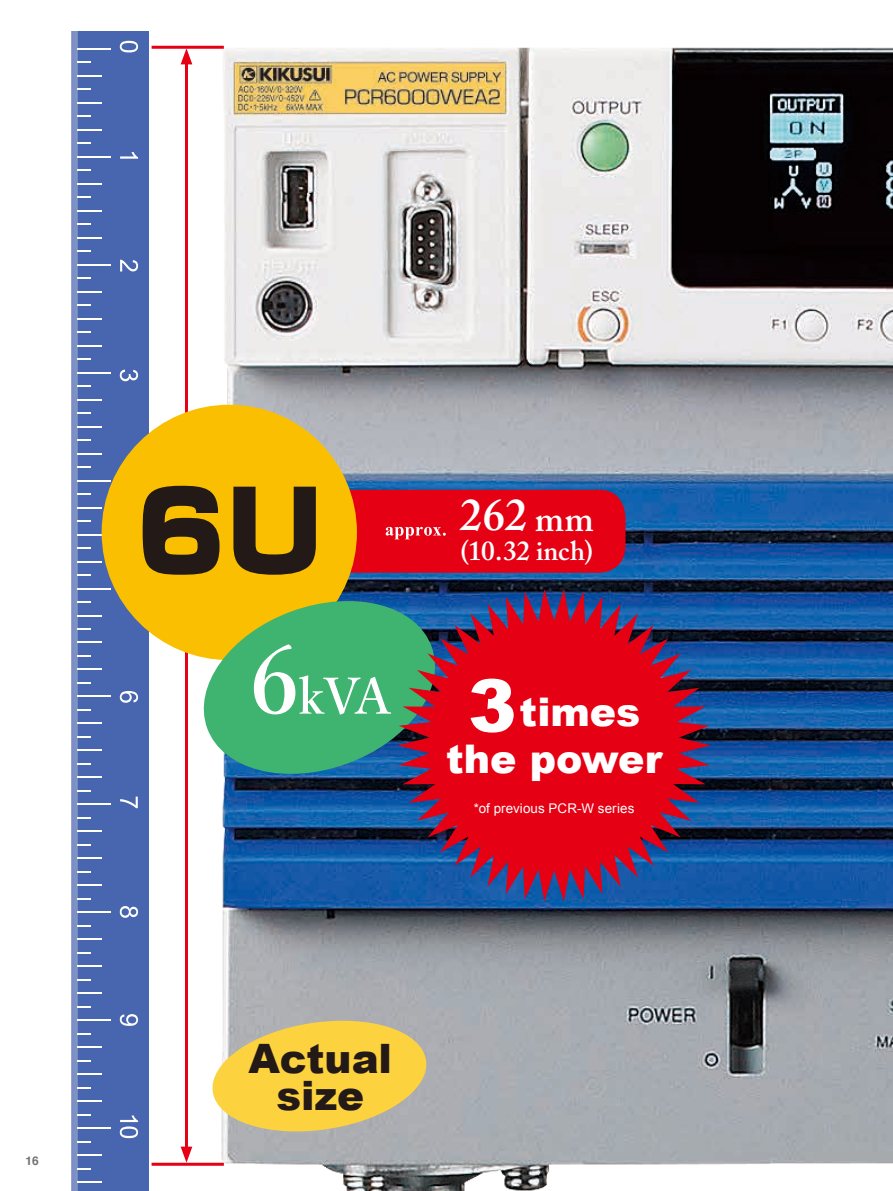
<style>
.page{position:relative;width:893px;height:1191px;background:#fff}
.page>*{position:absolute;margin:0;border:0;box-sizing:border-box;transform-origin:0 0}
.t1{font:600 45px "Adobe Caslon Pro";color:#fff}
.t2{font:900 40.5px/36.5px "Arial";color:#231916;text-align:center}
.t3{font:900 39.45px/47.1px "Arial";color:#fff;text-align:center}
.t4{font:600 27.3px "Adobe Caslon Pro";letter-spacing:-.01em;color:#fff}
.t5{font:13.35px "Arial";letter-spacing:.01em;color:#fff}
.t6{font:700 12px "Helvetica";color:#727272}
.s1{font-size:36px}
.s2{font-size:72.9px}
</style>
<div class="page">
<div style="left:103px;top:32px;width:45px;height:1159px;background:#4766af"></div>
<hr style="left:77px;top:48px;width:34px;height:1px;background:#fff">
<hr style="left:77px;top:156px;width:34px;height:1px;background:#fff">
<hr style="left:77px;top:264px;width:34px;height:1px;background:#fff">
<hr style="left:77px;top:372px;width:34px;height:1px;background:#fff">
<hr style="left:77px;top:480px;width:34px;height:1px;background:#fff">
<hr style="left:77px;top:588px;width:34px;height:1px;background:#fff">
<hr style="left:77px;top:696px;width:34px;height:1px;background:#fff">
<hr style="left:77px;top:804px;width:34px;height:1px;background:#fff">
<hr style="left:77px;top:911px;width:34px;height:2px;background:#fff">
<hr style="left:77px;top:1019px;width:34px;height:1px;background:#fff">
<hr style="left:77px;top:1127px;width:34px;height:1px;background:#fff">
<svg style="left:71px;top:32px;width:32px;height:1159px"></svg>
<svg style="left:120px;top:41px;width:18px;height:11px"></svg>
<svg style="left:120px;top:152px;width:18px;height:7px"></svg>
<svg style="left:120px;top:260px;width:18px;height:11px"></svg>
<svg style="left:120px;top:369px;width:18px;height:12px"></svg>
<svg style="left:120px;top:691px;width:18px;height:12px"></svg>
<svg style="left:120px;top:796px;width:18px;height:12px"></svg>
<svg style="left:120px;top:906px;width:18px;height:11px"></svg>
<svg style="left:120px;top:1014px;width:18px;height:11px"></svg>
<svg style="left:120px;top:1115px;width:18px;height:23px"></svg>
<img style="left:177px;top:45px;width:716px;height:1146px">
<div style="left:319px;top:490px;width:306px;height:83px;background:#e60013;border-radius:27px"></div>
<svg style="left:386px;top:527px;width:60px;height:12px"></svg>
<hr style="left:185px;top:59px;width:3px;height:1093px;background:#e60013">
<svg style="left:181px;top:49px;width:11px;height:15px"></svg>
<svg style="left:181px;top:1146px;width:11px;height:16px"></svg>
<hr style="left:152px;top:46px;width:72px;height:3px;background:#e60013">
<hr style="left:152px;top:1162px;width:72px;height:3px;background:#e60013">
<svg style="left:208px;top:1014px;width:222px;height:123px"></svg>
<div style="left:102px;top:405px;width:255px;height:255px;background:#fabf00;border-radius:50%"></div>
<svg style="left:142px;top:485px;width:78px;height:90px"></svg>
<svg style="left:233px;top:486px;width:83px;height:89px"></svg>
<svg style="left:192px;top:589px;width:206px;height:197px;fill:#3fb370"></svg>
<svg style="left:254px;top:644px;width:137px;height:70px"></svg>
<svg style="left:398px;top:589px;width:313px;height:312px;fill:#e60013"></svg>
<p class="t6" style="left:26px;top:1151px;width:15px">16</p>
<h1 class="t1" style="left:460px;top:487px;width:135px">262 <span class="s1">mm</span></h1>
<h3 class="t4" style="left:461px;top:534px;width:134px">(10.32 inch)</h3>
<h3 class="t3" style="left:446px;top:687px;width:218px"><span class="s2">3</span>times the power</h3>
<p class="t5" style="left:474px;top:800px;width:162px">*of previous PCR-W series</p>
<h2 class="t2" style="left:249px;top:1039px;width:145px">Actual size</h2>
</div>
